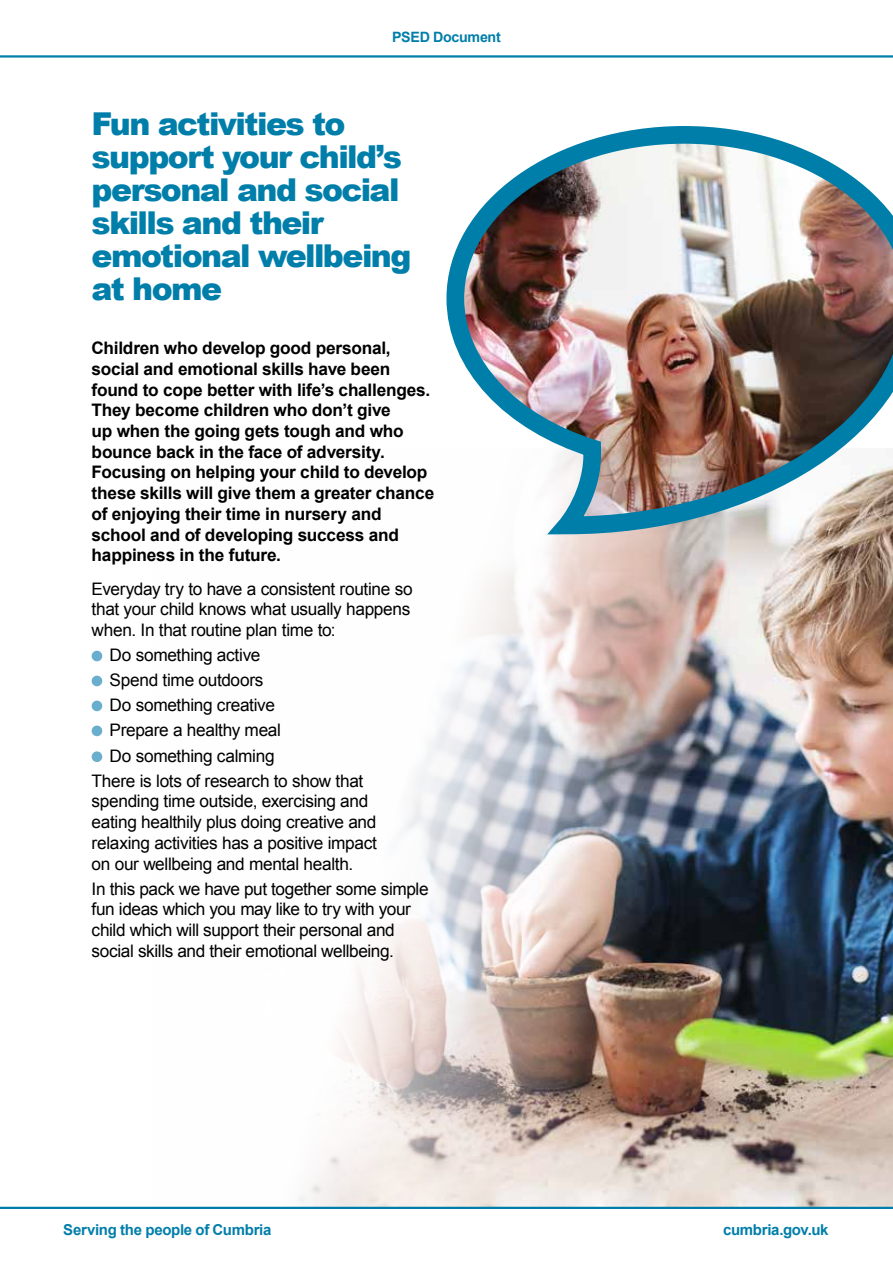
<style>
.page{position:relative;width:893px;height:1263px;background:#fff}
.page>*{position:absolute;margin:0;border:0;box-sizing:border-box;transform-origin:0 0}
.t1{font:900 31.5px/33px "Arial";letter-spacing:-.05em;color:#007eaa}
.t2{font:17.25px/20.7px "Arial";letter-spacing:-.02em;color:#000}
.t3{font:700 17.25px/20.7px "Arial";letter-spacing:-.015em;color:#000}
.t4{font:700 15px "Arial";letter-spacing:-.02em;color:#007eaa}
.t5{font:700 14.25px "Arial";letter-spacing:-.02em;color:#007eaa}
</style>
<div class="page">
<img style="left:153px;top:543px;width:740px;height:664px">
<div style="left:92px;top:651px;width:10px;height:10px;background:#69aecd;border-radius:50%"></div>
<div style="left:92px;top:676px;width:10px;height:10px;background:#69aecd;border-radius:50%"></div>
<div style="left:92px;top:701px;width:10px;height:10px;background:#69aecd;border-radius:50%"></div>
<div style="left:92px;top:725px;width:10px;height:11px;background:#69aecd;border-radius:50%"></div>
<div style="left:92px;top:751px;width:10px;height:11px;background:#69aecd;border-radius:50%"></div>
<hr style="left:0;top:1207px;width:893px;height:2px;background:#007eaa">
<hr style="left:0;top:55px;width:893px;height:3px;background:#007eaa">
<img style="left:446px;top:126px;width:447px;height:417px">
<p class="t5" style="left:392px;top:28px;width:110px">PSED Document</p>
<h1 class="t1" style="left:92px;top:106px;width:321px">Fun activities to support your child’s personal and social skills and their emotional wellbeing at home</h1>
<p class="t3" style="left:92px;top:338px;width:344px">Children who develop good personal, social and emotional skills have been found to cope better with life’s challenges.<br>They become children who don’t give<br>up when the going gets tough and who bounce back in the face of adversity.<br>Focusing on helping your child to develop these skills will give them a greater chance of enjoying their time in nursery and school and of developing success and happiness in the future.</p>
<p class="t2" style="left:92px;top:578px;width:322px">Everyday try to have a consistent routine so that your child knows what usually happens when. In that routine plan time to:</p>
<p class="t2" style="left:110px;top:645px;width:152px">Do something active</p>
<p class="t2" style="left:110px;top:670px;width:155px">Spend time outdoors</p>
<p class="t2" style="left:110px;top:695px;width:167px">Do something creative</p>
<p class="t2" style="left:110px;top:720px;width:173px">Prepare a healthy meal</p>
<p class="t2" style="left:110px;top:746px;width:166px">Do something calming</p>
<p class="t2" style="left:92px;top:770px;width:273px">There is lots of research to show that</p>
<p class="t2" style="left:92px;top:791px;width:287px">spending time outside, exercising and eating healthily plus doing creative and relaxing activities has a positive impact on our wellbeing and mental health.</p>
<p class="t2" style="left:92px;top:878px;width:339px">In this pack we have put together some simple fun ideas which you may like to try with your child which will support their personal and social skills and their emotional wellbeing.</p>
<p class="t4" style="left:63px;top:1220px;width:210px">Serving the people of Cumbria</p>
<p class="t4" style="left:723px;top:1220px;width:107px">cumbria.gov.uk</p>
</div>
